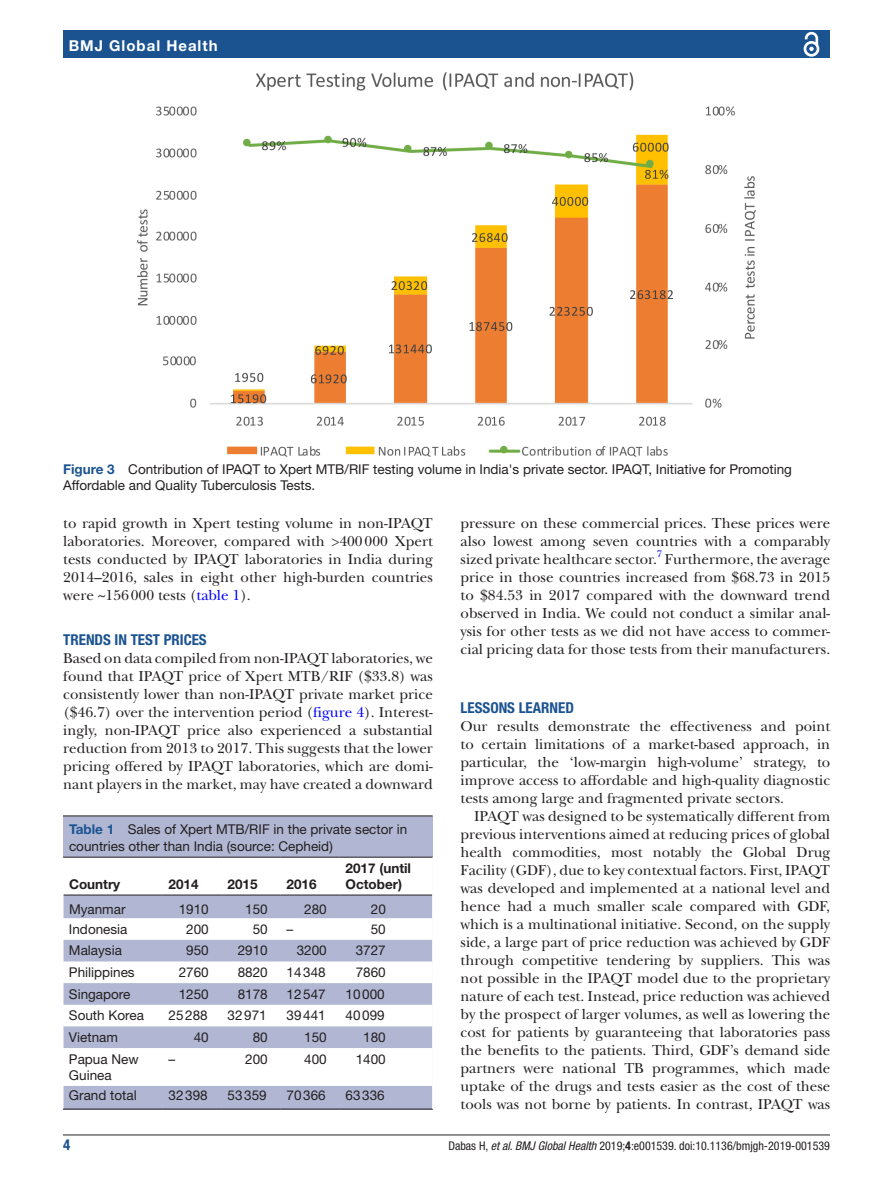
<style>
.page{position:relative;width:893px;height:1191px;background:#fff}
.page>*{position:absolute;margin:0;border:0;box-sizing:border-box;transform-origin:0 0}
.t1{font:15px/18px "New Baskerville";color:#231f20;text-align:justify}
.t2{font:700 condensed 15px "Helvetica Neue LT Std";color:#1b5391}
.t3{font:700 15px "Helvetica Neue LT Std";letter-spacing:.065em;color:#fff}
.t4{font:13.5px/16.2px "Helvetica Neue LT Std";color:#231f20}
.t5{font:700 13.5px/16.2px "Helvetica Neue LT Std";color:#231f20}
.t6{font:condensed 12px "Helvetica Neue LT Std";color:#231f20}
.t7{font:9.9px "New Baskerville";color:#00f}
.s1{font-weight:700;color:#1b5391}
.s2{color:#00f}
.s3{font-style:italic}
.s4{font-weight:700}
</style>
<div class="page">
<hr style="left:63px;top:1134px;width:767px;height:1px;background:#231f20">
<div style="left:63px;top:31px;width:767px;height:27px;background:#1b5391"></div>
<svg style="left:803px;top:31px;width:17px;height:26px"></svg>
<img style="left:138px;top:73px;width:617px;height:383px">
<div style="left:63px;top:816px;width:370px;height:293px;background:#b1b7d3"></div>
<hr style="left:63px;top:815px;width:370px;height:1px;background:#231f20">
<svg style="left:64px;top:857px;width:368px;height:229px;fill:#fff"></svg>
<hr style="left:63px;top:856px;width:100px;height:1px;background:#231f20">
<hr style="left:63px;top:894px;width:100px;height:1px;background:#231f20">
<hr style="left:163px;top:856px;width:59px;height:1px;background:#231f20">
<hr style="left:163px;top:894px;width:59px;height:1px;background:#231f20">
<hr style="left:222px;top:856px;width:59px;height:1px;background:#231f20">
<hr style="left:222px;top:894px;width:59px;height:1px;background:#231f20">
<hr style="left:281px;top:856px;width:59px;height:1px;background:#231f20">
<hr style="left:281px;top:894px;width:59px;height:1px;background:#231f20">
<hr style="left:340px;top:856px;width:93px;height:1px;background:#231f20">
<hr style="left:340px;top:894px;width:92px;height:1px;background:#231f20">
<hr style="left:63px;top:1108px;width:100px;height:1px;background:#231f20">
<hr style="left:163px;top:1108px;width:59px;height:1px;background:#231f20">
<hr style="left:222px;top:1108px;width:59px;height:1px;background:#231f20">
<hr style="left:281px;top:1108px;width:59px;height:1px;background:#231f20">
<hr style="left:340px;top:1108px;width:93px;height:1px;background:#231f20">
<hr style="left:63px;top:857px;width:1px;height:38px;background:#fff">
<svg style="left:63px;top:895px;width:1px;height:153px"></svg>
<hr style="left:63px;top:1048px;width:1px;height:38px;background:#fff">
<svg style="left:63px;top:1086px;width:1px;height:22px"></svg>
<hr style="left:432px;top:857px;width:1px;height:38px;background:#fff">
<svg style="left:432px;top:895px;width:1px;height:153px"></svg>
<hr style="left:432px;top:1048px;width:1px;height:38px;background:#fff">
<svg style="left:432px;top:1086px;width:1px;height:22px"></svg>
<p class="t3" style="left:69px;top:36px;width:150px">BMJ Global Health</p>
<p class="t4" style="left:63px;top:461px;width:730px"><span class="s1">Figure 3</span> Contribution of IPAQT to Xpert MTB/RIF testing volume in India's private sector. IPAQT, Initiative for Promoting<br>Affordable and Quality Tuberculosis Tests.</p>
<p class="t1" style="left:63px;top:514px;width:371px">to rapid growth in Xpert testing volume in non-IPAQT laboratories. Moreover, compared with &gt;400000 Xpert tests conducted by IPAQT laboratories in India during 2014–2016, sales in eight other high-burden countries were ~156000 tests (<span class="s2">table 1</span>).</p>
<p class="t2" style="left:63px;top:630px;width:144px">TRENDS IN TEST PRICES</p>
<p class="t1" style="left:63px;top:649px;width:371px">Based on data compiled from non-IPAQT laboratories, we found that IPAQT price of Xpert MTB/RIF ($33.8) was consistently lower than non-IPAQT private market price ($46.7) over the intervention period (<span class="s2">figure 4</span>). Interest&shy;ingly, non-IPAQT price also experienced a substantial reduction from 2013 to 2017. This suggests that the lower pricing offered by IPAQT laboratories, which are domi&shy;nant players in the market, may have created a downward</p>
<p class="t4" style="left:69px;top:821px;width:340px"><span class="s1">Table 1</span> Sales of Xpert MTB/RIF in the private sector in countries other than India (source: Cepheid)</p>
<p class="t5" style="left:69px;top:875px;width:53px">Country</p>
<p class="t5" style="left:169px;top:875px;width:32px">2014</p>
<p class="t5" style="left:228px;top:875px;width:32px">2015</p>
<p class="t5" style="left:287px;top:875px;width:32px">2016</p>
<p class="t5" style="left:346px;top:859px;width:67px">2017 (until<br>October)</p>
<p class="t4" style="left:69px;top:900px;width:58px">Myanmar</p>
<p class="t4" style="left:179px;top:900px;width:32px">1910</p>
<p class="t4" style="left:245px;top:900px;width:24px">150</p>
<p class="t4" style="left:304px;top:900px;width:24px">280</p>
<p class="t4" style="left:371px;top:900px;width:17px">20</p>
<p class="t4" style="left:69px;top:920px;width:60px">Indonesia</p>
<p class="t4" style="left:186px;top:920px;width:24px">200</p>
<p class="t4" style="left:253px;top:920px;width:17px">50</p>
<p class="t4" style="left:287px;top:920px;width:8px">–</p>
<p class="t4" style="left:371px;top:920px;width:17px">50</p>
<p class="t4" style="left:69px;top:942px;width:55px">Malaysia</p>
<p class="t4" style="left:186px;top:942px;width:24px">950</p>
<p class="t4" style="left:238px;top:942px;width:32px">2910</p>
<p class="t4" style="left:297px;top:942px;width:32px">3200</p>
<p class="t4" style="left:356px;top:942px;width:32px">3727</p>
<p class="t4" style="left:69px;top:964px;width:67px">Philippines</p>
<p class="t4" style="left:179px;top:964px;width:32px">2760</p>
<p class="t4" style="left:238px;top:964px;width:32px">8820</p>
<p class="t4" style="left:287px;top:964px;width:41px">14348</p>
<p class="t4" style="left:356px;top:964px;width:32px">7860</p>
<p class="t4" style="left:69px;top:985px;width:63px">Singapore</p>
<p class="t4" style="left:179px;top:985px;width:32px">1250</p>
<p class="t4" style="left:238px;top:985px;width:32px">8178</p>
<p class="t4" style="left:287px;top:985px;width:41px">12547</p>
<p class="t4" style="left:346px;top:985px;width:41px">10000</p>
<p class="t4" style="left:69px;top:1007px;width:77px">South Korea</p>
<p class="t4" style="left:168px;top:1007px;width:41px">25288</p>
<p class="t4" style="left:228px;top:1007px;width:41px">32971</p>
<p class="t4" style="left:287px;top:1007px;width:41px">39441</p>
<p class="t4" style="left:346px;top:1007px;width:41px">40099</p>
<p class="t4" style="left:69px;top:1029px;width:51px">Vietnam</p>
<p class="t4" style="left:194px;top:1029px;width:17px">40</p>
<p class="t4" style="left:253px;top:1029px;width:17px">80</p>
<p class="t4" style="left:304px;top:1029px;width:24px">150</p>
<p class="t4" style="left:363px;top:1029px;width:24px">180</p>
<p class="t4" style="left:69px;top:1050px;width:71px">Papua New<br>Guinea</p>
<p class="t4" style="left:168px;top:1050px;width:8px">–</p>
<p class="t4" style="left:245px;top:1050px;width:24px">200</p>
<p class="t4" style="left:304px;top:1050px;width:24px">400</p>
<p class="t4" style="left:356px;top:1050px;width:32px">1400</p>
<p class="t4" style="left:69px;top:1087px;width:69px">Grand total</p>
<p class="t4" style="left:168px;top:1087px;width:41px">32398</p>
<p class="t4" style="left:228px;top:1087px;width:41px">53359</p>
<p class="t4" style="left:287px;top:1087px;width:41px">70366</p>
<p class="t4" style="left:346px;top:1087px;width:41px">63336</p>
<p class="t1" style="left:461px;top:514px;width:371px">pressure on these commercial prices. These prices were also lowest among seven countries with a comparably sized private healthcare sector.</p>
<p class="t7" style="left:657px;top:548px;width:7px">7</p>
<p class="t1" style="left:461px;top:550px;width:371px;text-indent:204px">Furthermore, the average price in those countries increased from $68.73 in 2015 to $84.53 in 2017 compared with the downward trend observed in India. We could not conduct a similar anal&shy;ysis for other tests as we did not have access to commer&shy;cial pricing data for those tests from their manufacturers.</p>
<p class="t2" style="left:461px;top:699px;width:115px">LESSONS LEARNED</p>
<p class="t1" style="left:461px;top:717px;width:371px">Our results demonstrate the effectiveness and point to certain limitations of a market-based approach, in particular, the ‘low-margin high-volume’ strategy, to improve access to affordable and high-quality diagnostic tests among large and fragmented private sectors.</p>
<p class="t1" style="left:461px;top:807px;width:371px;text-indent:14px">IPAQT was designed to be systematically different from previous interventions aimed at reducing prices of global health commodities, most notably the Global Drug Facility (GDF), due to key contextual factors. First, IPAQT was developed and implemented at a national level and hence had a much smaller scale compared with GDF, which is a multinational initiative. Second, on the supply side, a large part of price reduction was achieved by GDF through competitive tendering by suppliers. This was not possible in the IPAQT model due to the proprietary nature of each test. Instead, price reduction was achieved by the prospect of larger volumes, as well as lowering the cost for patients by guaranteeing that laboratories pass the benefits to the patients. Third, GDF’s demand side partners were national TB programmes, which made uptake of the drugs and tests easier as the cost of these tools was not borne by patients. In contrast, IPAQT was</p>
<p class="t2" style="left:63px;top:1135px;width:9px">4</p>
<p class="t6" style="left:448px;top:1138px;width:383px">Dabas H, <span class="s3">et al</span>. <span class="s3">BMJ Global Health</span> 2019;<span class="s4">4</span>:e001539. doi:10.1136/bmjgh-2019-001539</p>
</div>
